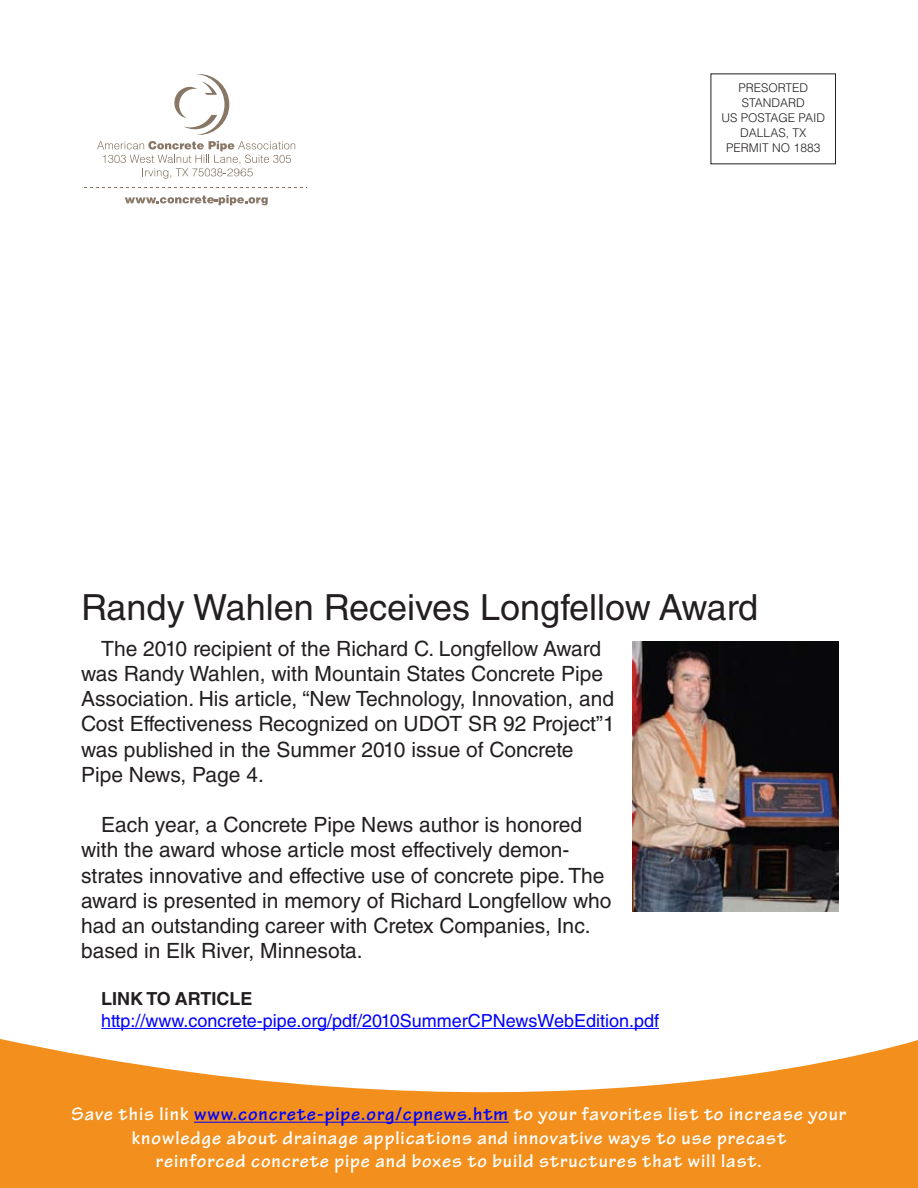
<style>
.page{position:relative;width:918px;height:1188px;background:#fff}
.page>*{position:absolute;margin:0;border:0;box-sizing:border-box;transform-origin:0 0}
.t1{font:36px "Helvetica LT Std";color:#231f20}
.t2{font:21px/25.2px "Helvetica LT Std";color:#231f20}
.t3{font:700 19.5px/23.4px "Tekton Pro";letter-spacing:.05em;color:#fff;text-align:center}
.t4{font:18px "Helvetica LT Std";color:#00f}
.t5{font:700 18px "Helvetica LT Std";color:#231f20}
.t6{font:300 12px/15px "Helvetica";color:#231f20;text-align:center}
.s1{color:#00f}
</style>
<div class="page">
<svg style="left:0;top:1039px;width:918px;height:149px;fill:#f3901d"></svg>
<svg style="left:174px;top:74px;width:55px;height:61px"></svg>
<svg style="left:125px;top:195px;width:143px;height:10px"></svg>
<svg style="left:97px;top:141px;width:198px;height:38px"></svg>
<svg style="left:84px;top:187px;width:219px;height:1px"></svg>
<hr style="left:194px;top:1122px;width:315px;height:1px;background:#00f">
<hr style="left:101px;top:1028px;width:558px;height:1px;background:#00f">
<img style="left:633px;top:641px;width:205px;height:270px">
<p class="t6" style="left:722px;top:80px;width:105px">PRESORTED<br>STANDARD<br>US POSTAGE PAID<br>DALLAS, TX<br>PERMIT NO 1883</p>
<h1 class="t1" style="left:81px;top:586px;width:679px">Randy Wahlen Receives Longfellow Award</h1>
<p class="t2" style="left:81px;top:636px;width:535px;text-indent:20px">The 2010 recipient of the Richard C. Longfellow Award was Randy Wahlen, with Mountain States Concrete Pipe Association. His article, “New Technology, Innovation, and Cost Effectiveness Recognized on UDOT SR 92 Project”1 was published in the Summer 2010 issue of Concrete Pipe News, Page 4.</p>
<p class="t2" style="left:81px;top:812px;width:532px;text-indent:20px">Each year, a Concrete Pipe News author is honored with the award whose article most effectively demon&shy;strates innovative and effective use of concrete pipe. The award is presented in memory of Richard Longfellow who had an outstanding career with Cretex Companies, Inc. based in Elk River, Minnesota.</p>
<p class="t5" style="left:101px;top:988px;width:153px">LINK TO ARTICLE</p>
<p class="t4" style="left:101px;top:1010px;width:559px">http://www.concrete-pipe.org/pdf/2010SummerCPNewsWebEdition.pdf</p>
<p class="t3" style="left:72px;top:1103px;width:776px">Save this link <span class="s1">www.concrete-pipe.org/cpnews.htm</span> to your favorites list to increase your knowledge about drainage applications and innovative ways to use precast<br>reinforced concrete pipe and boxes to build structures that will last.</p>
</div>
